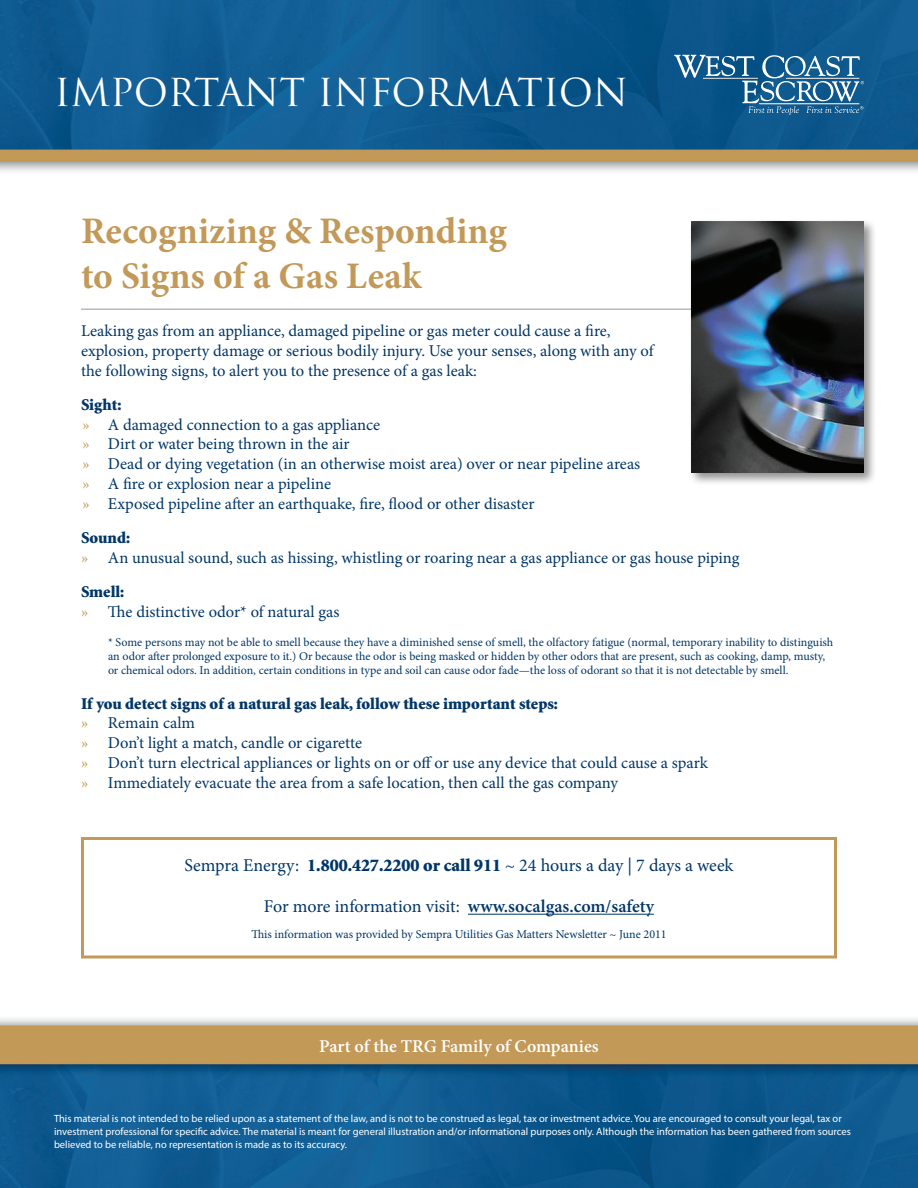
<style>
.page{position:relative;width:918px;height:1188px;background:#fff}
.page>*{position:absolute;margin:0;border:0;box-sizing:border-box;transform-origin:0 0}
.t1{font:700 37.5px/45px "Minion Pro";color:#c39959}
.t2{font:37.5px "Trajan Pro 3";color:#fff}
.t3{font:18px "Minion Pro";letter-spacing:-.005em;color:#003667}
.t4{font:600 18px "Minion Pro";color:#fff}
.t5{font:16.5px/19.8px "Minion Pro";color:#003667}
.t6{font:900 16.5px "Minion Std";color:#003667}
.t7{font:12px/14.4px "Minion Pro";color:#003667}
.t8{font:10.5px/12.6px "Myriad Pro";color:#fff}
.s1{color:#c39959}
.s2{font-family:"Minion Std";font-weight:900}
.s3{font-weight:600}
</style>
<div class="page">
<img style="left:0;top:0;width:918px;height:172px">
<img style="left:0;top:1018px;width:918px;height:170px">
<svg style="left:674px;top:55px;width:190px;height:60px;background:#3875a0"></svg>
<hr style="left:81px;top:309px;width:702px;height:1px;background:#939598">
<div style="left:688px;top:218px;width:189px;height:268px;background:#231f20;opacity:.5"></div>
<img style="left:691px;top:222px;width:173px;height:250px">
<hr style="left:468px;top:914px;width:186px;height:1px;background:#003667">
<div style="left:81px;top:837px;width:756px;height:121px;border:3px solid #c39959"></div>
<h1 class="t2" style="left:54px;top:67px;width:576px">IMPORTANT INFORMATION</h1>
<h1 class="t1" style="left:81px;top:208px;width:427px">Recognizing &amp; Responding to Signs of a Gas Leak</h1>
<p class="t5" style="left:81px;top:321px;width:574px">Leaking gas from an appliance, damaged pipeline or gas meter could cause a fire, explosion, property damage or serious bodily injury. Use your senses, along with any of the following signs, to alert you to the presence of a gas leak:</p>
<p class="t6" style="left:81px;top:396px;width:42px">Sight:</p>
<p class="t5" style="left:83px;top:415px;width:559px"><span class="s1">»</span> A damaged connection to a gas appliance<br><span class="s1">»</span> Dirt or water being thrown in the air<br><span class="s1">»</span> Dead or dying vegetation (in an otherwise moist area) over or near pipeline areas <span class="s1">»</span> A fire or explosion near a pipeline<br><span class="s1">»</span> Exposed pipeline after an earthquake, fire, flood or other disaster</p>
<p class="t6" style="left:81px;top:529px;width:51px">Sound:</p>
<p class="t5" style="left:81px;top:548px;width:660px"><span class="s1">»</span> An unusual sound, such as hissing, whistling or roaring near a gas appliance or gas house piping</p>
<p class="t6" style="left:81px;top:583px;width:45px">Smell:</p>
<p class="t5" style="left:81px;top:602px;width:260px"><span class="s1">»</span> The distinctive odor* of natural gas</p>
<p class="t7" style="left:108px;top:635px;width:727px">* Some persons may not be able to smell because they have a diminished sense of smell, the olfactory fatigue (normal, temporary inability to distinguish an odor after prolonged exposure to it.) Or because the odor is being masked or hidden by other odors that are present, such as cooking, damp, musty, or chemical odors. In addition, certain conditions in type and soil can cause odor fade—the loss of odorant so that it is not detectable by smell.</p>
<p class="t6" style="left:81px;top:695px;width:479px">If you detect signs of a natural gas leak, follow these important steps:</p>
<p class="t5" style="left:81px;top:713px;width:628px"><span class="s1">»</span> Remain calm<br><span class="s1">»</span> Don’t light a match, candle or cigarette<br><span class="s1">»</span> Don’t turn electrical appliances or lights on or off or use any device that could cause a spark <span class="s1">»</span> Immediately evacuate the area from a safe location, then call the gas company</p>
<p class="t3" style="left:184px;top:853px;width:551px">Sempra Energy: <span class="s2">1.800.427.2200 or call 911</span> ~ 24 hours a day | 7 days a week</p>
<p class="t3" style="left:264px;top:895px;width:392px">For more information visit: <span class="s3">www.socalgas.com/safety</span></p>
<p class="t7" style="left:251px;top:927px;width:417px">This information was provided by Sempra Utilities Gas Matters Newsletter ~ June 2011</p>
<p class="t4" style="left:319px;top:1033px;width:281px">Part of the TRG Family of Companies</p>
<p class="t8" style="left:54px;top:1112px;width:798px">This material is not intended to be relied upon as a statement of the law, and is not to be construed as legal, tax or investment advice. You are encouraged to consult your legal, tax or investment professional for specific advice. The material is meant for general illustration and/or informational purposes only. Although the information has been gathered from sources believed to be reliable, no representation is made as to its accuracy.</p>
</div>
